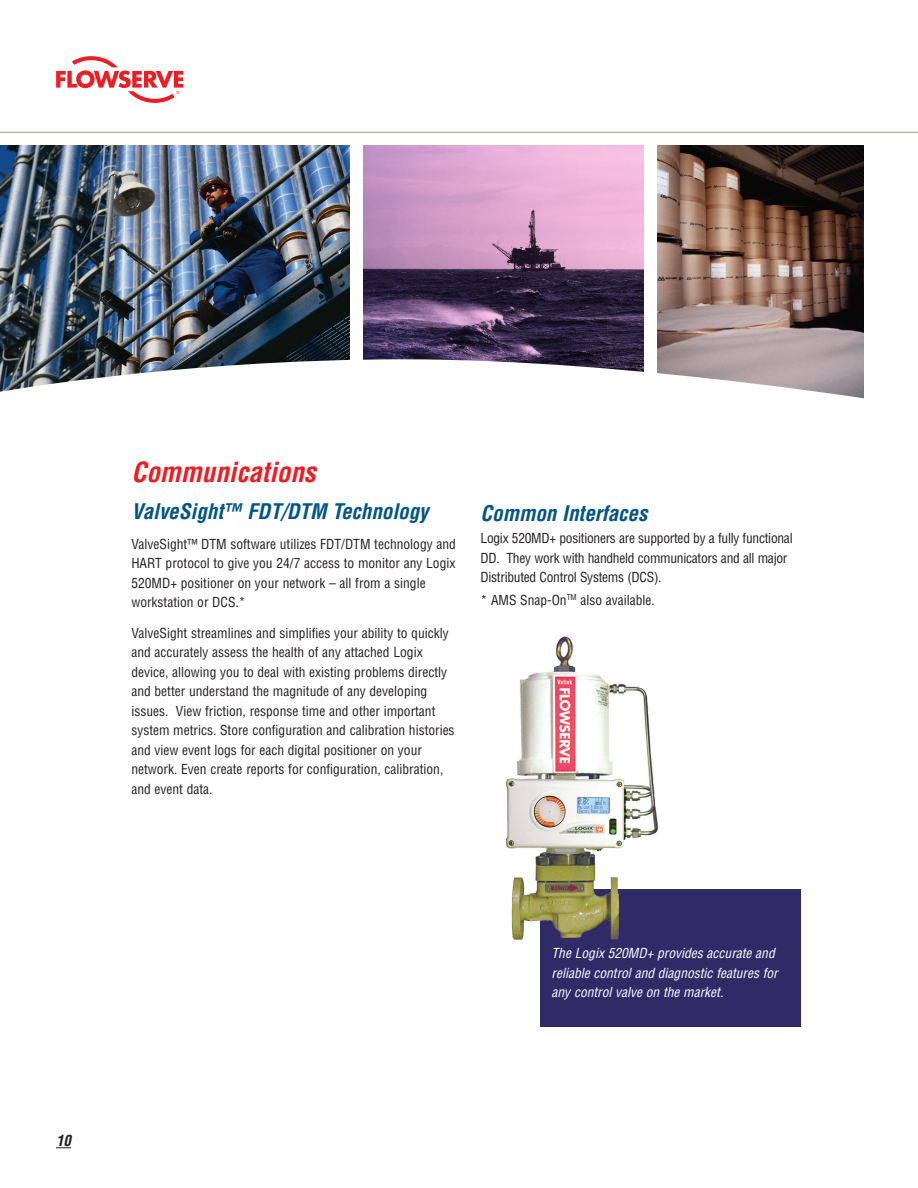
<style>
.page{position:relative;width:918px;height:1188px;background:#fff}
.page>*{position:absolute;margin:0;border:0;box-sizing:border-box;transform-origin:0 0}
.Page_Header{font:italic 700 condensed 27px "Helvetica LT Std";color:#ee1d23}
.Sub_Header{font:italic 700 condensed 21px "Helvetica LT Std";color:#005487}
.t1{font:italic 700 condensed 15px "Helvetica LT Std";color:#231f20}
.Body_Copy{font:condensed 13.5px/19.5px "Helvetica LT Std";color:#231f20}
.Body_Copy-2{font:condensed 13.5px/19.5px "Helvetica LT Std";letter-spacing:-.02em;color:#231f20}
.Special_Info_Black{font:italic condensed 13.5px/19.5px "Helvetica LT Std";color:#fff}
.Sub_Header-2{font:condensed 13.5px "Helvetica LT Std";color:#231f20}
</style>
<div class="page">
<svg style="left:56px;top:1147px;width:15px;height:1px"></svg>
<hr style="left:0;top:132px;width:918px;height:1px;background:#a1968b">
<svg style="left:56px;top:56px;width:127px;height:47px"></svg>
<div style="left:540px;top:890px;width:261px;height:138px;background:#302a67"></div>
<img style="left:363px;top:145px;width:280px;height:214px">
<img style="left:657px;top:145px;width:207px;height:214px">
<img style="left:0;top:145px;width:349px;height:214px">
<svg style="left:0;top:359px;width:864px;height:40px"></svg>
<img style="left:505px;top:636px;width:173px;height:304px">
<p class="Page_Header" style="left:131px;top:455px;width:186px">Communications</p>
<p class="Sub_Header" style="left:131px;top:498px;width:299px">ValveSight™ FDT/DTM Technology</p>
<p class="Body_Copy" style="left:131px;top:534px;width:326px">ValveSight™ DTM software utilizes FDT/DTM technology and HART protocol to give you 24/7 access to monitor any Logix 520MD+ positioner on your network – all from a single workstation or DCS.*</p>
<p class="Body_Copy" style="left:131px;top:623px;width:325px">ValveSight streamlines and simplifies your ability to quickly and accurately assess the health of any attached Logix device, allowing you to deal with existing problems directly and better understand the magnitude of any developing issues. View friction, response time and other important system metrics. Store configuration and calibration histories and view event logs for each digital positioner on your network. Even create reports for configuration, calibration, and event data.</p>
<p class="Sub_Header" style="left:481px;top:500px;width:168px">Common Interfaces</p>
<p class="Body_Copy-2" style="left:481px;top:528px;width:314px">Logix 520MD+ positioners are supported by a fully functional<br>DD. They work with handheld communicators and all major<br>Distributed Control Systems (DCS).</p>
<p class="Sub_Header-2" style="left:481px;top:591px;width:176px">* AMS Snap-On<sup>TM</sup> also available.</p>
<p class="t1" style="left:56px;top:1131px;width:16px">10</p>
<p class="Special_Info_Black" style="left:552px;top:944px;width:228px">The Logix 520MD+ provides accurate and reliable control and diagnostic features for any control valve on the market.</p>
</div>
